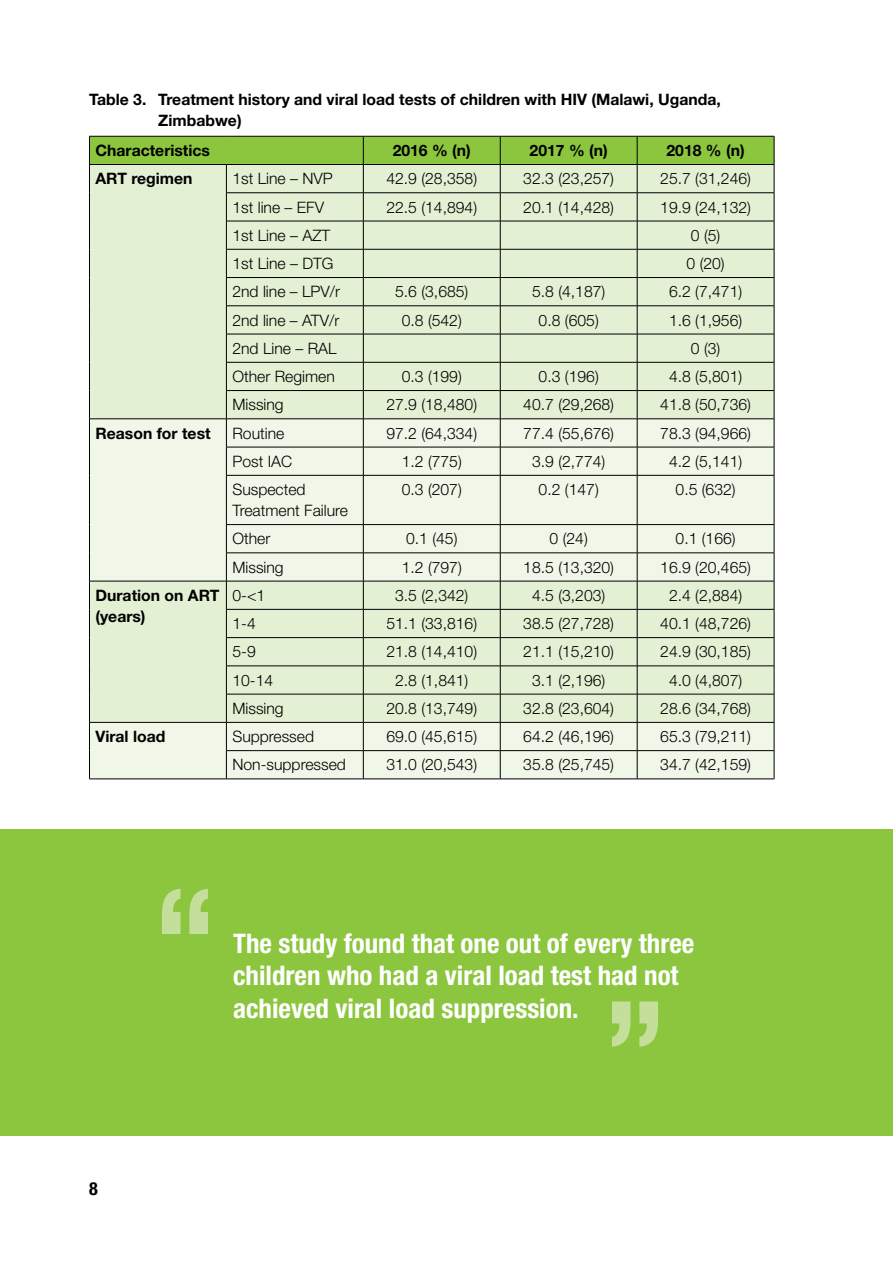
<style>
.page{position:relative;width:893px;height:1263px;background:#fff}
.page>*{position:absolute;margin:0;border:0;box-sizing:border-box;transform-origin:0 0}
.t1{font:700 condensed 140.85px "Helvetica Neue LT Std";color:#c4df9b}
.t2{font:700 condensed 27px/32.4px "Helvetica Neue LT Std";color:#fff}
.t3{font:700 condensed 18px "Helvetica Neue LT Std";color:#000}
.t4{font:300 15.75px/21px "Helvetica Neue LT Std";color:#000}
.t5{font:700 15.75px/21px "Helvetica Neue LT Std";color:#000}
</style>
<div class="page">
<svg style="left:90px;top:475px;width:684px;height:304px;background:#e8f1dc"></svg>
<hr style="left:89px;top:475px;width:1px;height:50px;background:#000">
<svg style="left:89px;top:136px;width:686px;height:339px;background:#d6e4c2"></svg>
<hr style="left:226px;top:475px;width:137px;height:1px;background:#000">
<hr style="left:226px;top:475px;width:1px;height:49px;background:#000">
<hr style="left:363px;top:475px;width:137px;height:1px;background:#000">
<hr style="left:363px;top:475px;width:1px;height:49px;background:#000">
<hr style="left:500px;top:475px;width:137px;height:1px;background:#000">
<hr style="left:500px;top:475px;width:1px;height:49px;background:#000">
<hr style="left:637px;top:475px;width:137px;height:1px;background:#000">
<hr style="left:637px;top:475px;width:1px;height:49px;background:#000">
<hr style="left:774px;top:475px;width:1px;height:49px;background:#000">
<hr style="left:226px;top:524px;width:137px;height:1px;background:#000">
<hr style="left:363px;top:524px;width:137px;height:1px;background:#000">
<hr style="left:500px;top:524px;width:137px;height:1px;background:#000">
<hr style="left:637px;top:524px;width:137px;height:1px;background:#000">
<hr style="left:226px;top:553px;width:137px;height:1px;background:#000">
<hr style="left:363px;top:553px;width:137px;height:1px;background:#000">
<hr style="left:500px;top:553px;width:137px;height:1px;background:#000">
<hr style="left:637px;top:553px;width:137px;height:1px;background:#000">
<hr style="left:89px;top:581px;width:137px;height:1px;background:#000">
<hr style="left:226px;top:581px;width:137px;height:1px;background:#000">
<hr style="left:363px;top:581px;width:137px;height:1px;background:#000">
<hr style="left:500px;top:581px;width:137px;height:1px;background:#000">
<hr style="left:637px;top:581px;width:137px;height:1px;background:#000">
<hr style="left:226px;top:609px;width:137px;height:1px;background:#000">
<hr style="left:363px;top:609px;width:137px;height:1px;background:#000">
<hr style="left:500px;top:609px;width:137px;height:1px;background:#000">
<hr style="left:637px;top:609px;width:137px;height:1px;background:#000">
<hr style="left:226px;top:637px;width:137px;height:1px;background:#000">
<hr style="left:363px;top:637px;width:137px;height:1px;background:#000">
<hr style="left:500px;top:637px;width:137px;height:1px;background:#000">
<hr style="left:637px;top:637px;width:137px;height:1px;background:#000">
<hr style="left:226px;top:666px;width:137px;height:1px;background:#000">
<hr style="left:363px;top:666px;width:137px;height:1px;background:#000">
<hr style="left:500px;top:666px;width:137px;height:1px;background:#000">
<hr style="left:637px;top:666px;width:137px;height:1px;background:#000">
<hr style="left:226px;top:694px;width:137px;height:1px;background:#000">
<hr style="left:363px;top:694px;width:137px;height:1px;background:#000">
<hr style="left:500px;top:694px;width:137px;height:1px;background:#000">
<hr style="left:637px;top:694px;width:137px;height:1px;background:#000">
<hr style="left:89px;top:722px;width:137px;height:1px;background:#000">
<svg style="left:89px;top:525px;width:1px;height:254px"></svg>
<hr style="left:89px;top:779px;width:137px;height:1px;background:#000">
<hr style="left:226px;top:722px;width:137px;height:1px;background:#000">
<hr style="left:363px;top:722px;width:137px;height:1px;background:#000">
<hr style="left:500px;top:722px;width:137px;height:1px;background:#000">
<hr style="left:637px;top:722px;width:137px;height:1px;background:#000">
<hr style="left:226px;top:750px;width:137px;height:1px;background:#000">
<svg style="left:226px;top:525px;width:1px;height:254px"></svg>
<hr style="left:363px;top:750px;width:137px;height:1px;background:#000">
<svg style="left:363px;top:525px;width:1px;height:254px"></svg>
<hr style="left:500px;top:750px;width:137px;height:1px;background:#000">
<svg style="left:500px;top:525px;width:1px;height:254px"></svg>
<hr style="left:637px;top:750px;width:137px;height:1px;background:#000">
<svg style="left:637px;top:525px;width:1px;height:254px"></svg>
<svg style="left:774px;top:525px;width:1px;height:254px"></svg>
<hr style="left:226px;top:779px;width:137px;height:1px;background:#000">
<hr style="left:363px;top:779px;width:137px;height:1px;background:#000">
<hr style="left:500px;top:779px;width:137px;height:1px;background:#000">
<hr style="left:637px;top:779px;width:137px;height:1px;background:#000">
<div style="left:0;top:829px;width:893px;height:306px;background:#8bc63e"></div>
<p class="t5" style="left:158px;top:88px;width:564px;text-indent:-69px">Table 3. Treatment history and viral load tests of children with HIV (Malawi, Uganda,<br>Zimbabwe)</p>
<p class="t5" style="left:95px;top:140px;width:116px">Characteristics</p>
<p class="t5" style="left:393px;top:140px;width:80px">2016 % (n)</p>
<p class="t5" style="left:530px;top:140px;width:80px">2017 % (n)</p>
<p class="t5" style="left:666px;top:140px;width:80px">2018 % (n)</p>
<p class="t5" style="left:95px;top:168px;width:99px">ART regimen</p>
<p class="t4" style="left:232px;top:168px;width:102px">1st Line – NVP</p>
<p class="t4" style="left:386px;top:168px;width:92px">42.9 (28,358)</p>
<p class="t4" style="left:523px;top:168px;width:92px">32.3 (23,257)</p>
<p class="t4" style="left:660px;top:168px;width:92px">25.7 (31,246)</p>
<p class="t4" style="left:232px;top:196px;width:93px">1st line – EFV</p>
<p class="t4" style="left:386px;top:196px;width:92px">22.5 (14,894)</p>
<p class="t4" style="left:523px;top:196px;width:92px">20.1 (14,428)</p>
<p class="t4" style="left:660px;top:196px;width:92px">19.9 (24,132)</p>
<p class="t4" style="left:232px;top:224px;width:99px">1st Line – AZT</p>
<p class="t4" style="left:691px;top:224px;width:31px">0 (5)</p>
<p class="t4" style="left:232px;top:253px;width:103px">1st Line – DTG</p>
<p class="t4" style="left:686px;top:253px;width:40px">0 (20)</p>
<p class="t4" style="left:232px;top:281px;width:109px">2nd line – LPV/r</p>
<p class="t4" style="left:395px;top:281px;width:75px">5.6 (3,685)</p>
<p class="t4" style="left:532px;top:281px;width:75px">5.8 (4,187)</p>
<p class="t4" style="left:669px;top:281px;width:75px">6.2 (7,471)</p>
<p class="t4" style="left:232px;top:309px;width:108px">2nd line – ATV/r</p>
<p class="t4" style="left:402px;top:309px;width:62px">0.8 (542)</p>
<p class="t4" style="left:539px;top:309px;width:62px">0.8 (605)</p>
<p class="t4" style="left:669px;top:309px;width:75px">1.6 (1,956)</p>
<p class="t4" style="left:232px;top:337px;width:106px">2nd Line – RAL</p>
<p class="t4" style="left:691px;top:337px;width:31px">0 (3)</p>
<p class="t4" style="left:232px;top:366px;width:104px">Other Regimen</p>
<p class="t4" style="left:402px;top:366px;width:62px">0.3 (199)</p>
<p class="t4" style="left:539px;top:366px;width:62px">0.3 (196)</p>
<p class="t4" style="left:669px;top:366px;width:75px">4.8 (5,801)</p>
<p class="t4" style="left:232px;top:394px;width:53px">Missing</p>
<p class="t4" style="left:386px;top:394px;width:92px">27.9 (18,480)</p>
<p class="t4" style="left:523px;top:394px;width:92px">40.7 (29,268)</p>
<p class="t4" style="left:660px;top:394px;width:92px">41.8 (50,736)</p>
<p class="t5" style="left:95px;top:422px;width:117px">Reason for test</p>
<p class="t4" style="left:232px;top:422px;width:53px">Routine</p>
<p class="t4" style="left:386px;top:422px;width:92px">97.2 (64,334)</p>
<p class="t4" style="left:523px;top:422px;width:92px">77.4 (55,676)</p>
<p class="t4" style="left:660px;top:422px;width:92px">78.3 (94,966)</p>
<p class="t4" style="left:232px;top:450px;width:61px">Post IAC</p>
<p class="t4" style="left:402px;top:450px;width:62px">1.2 (775)</p>
<p class="t4" style="left:532px;top:450px;width:75px">3.9 (2,774)</p>
<p class="t4" style="left:669px;top:450px;width:75px">4.2 (5,141)</p>
<p class="t4" style="left:232px;top:479px;width:117px">Suspected<br>Treatment Failure</p>
<p class="t4" style="left:402px;top:479px;width:62px">0.3 (207)</p>
<p class="t4" style="left:539px;top:479px;width:62px">0.2 (147)</p>
<p class="t4" style="left:676px;top:479px;width:62px">0.5 (632)</p>
<p class="t4" style="left:232px;top:528px;width:39px">Other</p>
<p class="t4" style="left:406px;top:528px;width:53px">0.1 (45)</p>
<p class="t4" style="left:550px;top:528px;width:40px">0 (24)</p>
<p class="t4" style="left:676px;top:528px;width:62px">0.1 (166)</p>
<p class="t4" style="left:232px;top:556px;width:53px">Missing</p>
<p class="t4" style="left:402px;top:556px;width:62px">1.2 (797)</p>
<p class="t4" style="left:523px;top:556px;width:92px">18.5 (13,320)</p>
<p class="t4" style="left:660px;top:556px;width:92px">16.9 (20,465)</p>
<p class="t5" style="left:95px;top:584px;width:125px">Duration on ART (years)</p>
<p class="t4" style="left:232px;top:584px;width:34px">0-&lt;1</p>
<p class="t4" style="left:395px;top:584px;width:75px">3.5 (2,342)</p>
<p class="t4" style="left:532px;top:584px;width:75px">4.5 (3,203)</p>
<p class="t4" style="left:669px;top:584px;width:75px">2.4 (2,884)</p>
<p class="t4" style="left:232px;top:613px;width:25px">1-4</p>
<p class="t4" style="left:386px;top:613px;width:92px">51.1 (33,816)</p>
<p class="t4" style="left:523px;top:613px;width:92px">38.5 (27,728)</p>
<p class="t4" style="left:660px;top:613px;width:92px">40.1 (48,726)</p>
<p class="t4" style="left:232px;top:641px;width:25px">5-9</p>
<p class="t4" style="left:386px;top:641px;width:92px">21.8 (14,410)</p>
<p class="t4" style="left:523px;top:641px;width:92px">21.1 (15,210)</p>
<p class="t4" style="left:660px;top:641px;width:92px">24.9 (30,185)</p>
<p class="t4" style="left:232px;top:669px;width:42px">10-14</p>
<p class="t4" style="left:395px;top:669px;width:75px">2.8 (1,841)</p>
<p class="t4" style="left:532px;top:669px;width:75px">3.1 (2,196)</p>
<p class="t4" style="left:669px;top:669px;width:75px">4.0 (4,807)</p>
<p class="t4" style="left:232px;top:697px;width:53px">Missing</p>
<p class="t4" style="left:386px;top:697px;width:92px">20.8 (13,749)</p>
<p class="t4" style="left:523px;top:697px;width:92px">32.8 (23,604)</p>
<p class="t4" style="left:660px;top:697px;width:92px">28.6 (34,768)</p>
<p class="t5" style="left:95px;top:726px;width:71px">Viral load</p>
<p class="t4" style="left:232px;top:726px;width:83px">Suppressed</p>
<p class="t4" style="left:386px;top:726px;width:92px">69.0 (45,615)</p>
<p class="t4" style="left:523px;top:726px;width:92px">64.2 (46,196)</p>
<p class="t4" style="left:660px;top:726px;width:92px">65.3 (79,211)</p>
<p class="t4" style="left:232px;top:754px;width:115px">Non-suppressed</p>
<p class="t4" style="left:386px;top:754px;width:92px">31.0 (20,543)</p>
<p class="t4" style="left:523px;top:754px;width:92px">35.8 (25,745)</p>
<p class="t4" style="left:660px;top:754px;width:92px">34.7 (42,159)</p>
<p class="t3" style="left:89px;top:1177px;width:10px">8</p>
<h1 class="t1" style="left:152px;top:854px;width:67px">“</h1>
<h2 class="t2" style="left:233px;top:926px;width:463px">The study found that one out of every three children who had a viral load test had not</h2>
<h2 class="t2" style="left:233px;top:991px;width:347px">achieved viral load suppression.</h2>
<h1 class="t1" style="left:602px;top:967px;width:67px">”</h1>
</div>
